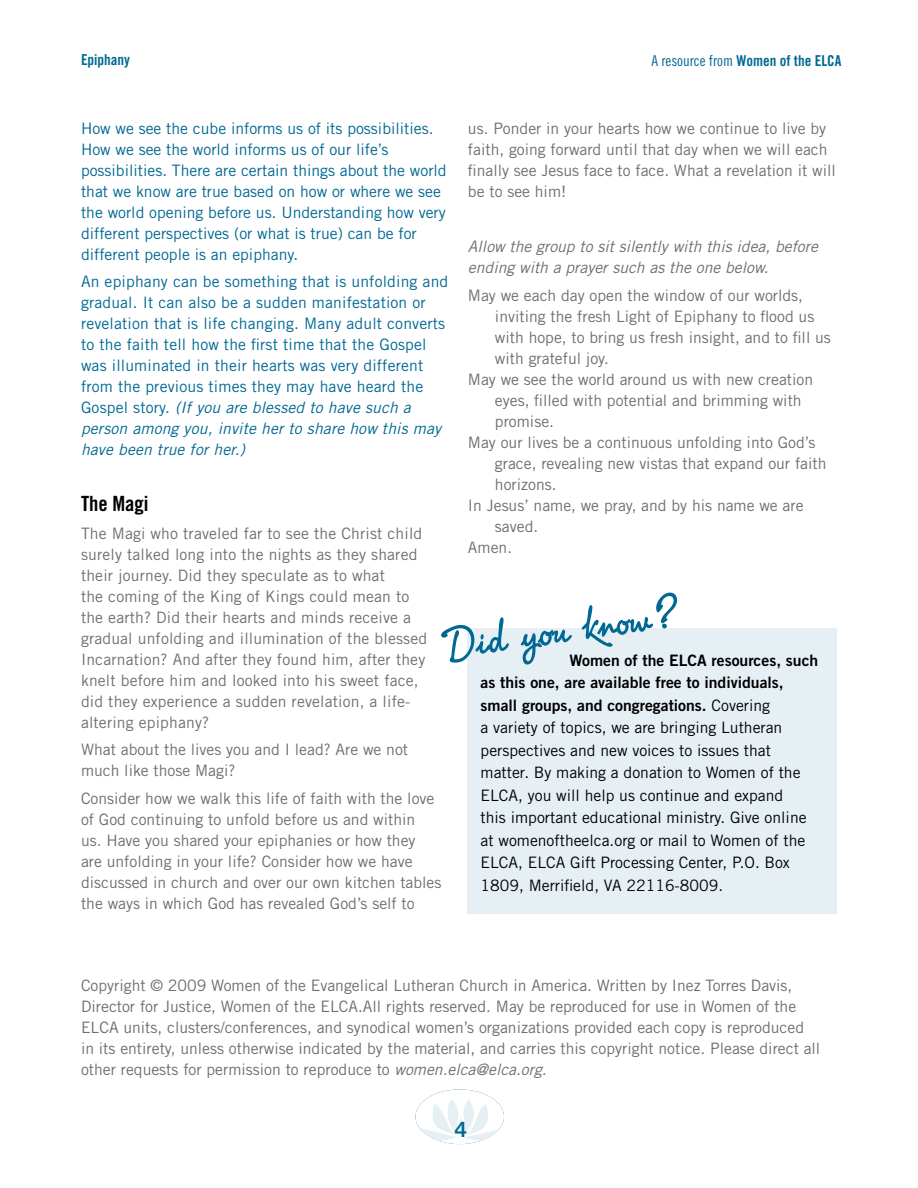
<style>
.page{position:relative;width:918px;height:1188px;background:#fff}
.page>*{position:absolute;margin:0;border:0;box-sizing:border-box;transform-origin:0 0}
.t1{font:48px "PR8 Charade";color:#006892}
.t2{font:21px "Trade Gothic Bold Cond Twenty";color:#000}
.t3{font:21px "Trade Gothic Bold Two";color:#006892}
.t4{font:15.75px/21px "Trade Gothic";color:#6d6e71}
.t5{font:15.75px/21px "Trade Gothic";color:#006892}
.t6{font:15.75px/22.5px "Trade Gothic";color:#000}
.t7{font:15.75px/22.5px "Trade Gothic Bold Two";color:#000}
.t8{font:italic 15.75px/21px "Trade Gothic";color:#6d6e71}
.t9{font:15px "Trade Gothic Bold Cond Twenty";color:#006892}
.s1{font-family:"Trade Gothic Cond Eighteen"}
.s2{font-style:italic}
.s3{font-family:"Trade Gothic"}
</style>
<div class="page">
<svg style="left:416px;top:1089px;width:88px;height:55px"></svg>
<div style="left:467px;top:628px;width:370px;height:286px;background:#e6f0f4"></div>
<p class="t9" style="left:81px;top:51px;width:51px">Epiphany</p>
<p class="t9" style="left:651px;top:51px;width:191px"><span class="s1">A resource from</span> Women of the ELCA</p>
<p class="t4" style="left:468px;top:117px;width:369px">us. Ponder in your hearts how we continue to live by faith, going forward until that day when we will each finally see Jesus face to face. What a revelation it will be to see him!</p>
<p class="t5" style="left:81px;top:117px;width:367px">How we see the cube informs us of its possibilities.<br>How we see the world informs us of our life’s possibilities. There are certain things about the world that we know are true based on how or where we see the world opening before us. Understanding how very different perspectives (or what is true) can be for different people is an epiphany.</p>
<p class="t5" style="left:81px;top:271px;width:369px">An epiphany can be something that is unfolding and gradual. It can also be a sudden manifestation or revelation that is life changing. Many adult converts to the faith tell how the first time that the Gospel was illuminated in their hearts was very different from the previous times they may have heard the Gospel story. <span class="s2">(If you are blessed to have such a person among you, invite her to share how this may have been true for her.)</span></p>
<h2 class="t2" style="left:81px;top:491px;width:69px">The Magi</h2>
<p class="t4" style="left:81px;top:522px;width:348px">The Magi who traveled far to see the Christ child surely talked long into the nights as they shared their journey. Did they speculate as to what<br>the coming of the King of Kings could mean to the earth? Did their hearts and minds receive a gradual unfolding and illumination of the blessed Incarnation? And after they found him, after they knelt before him and looked into his sweet face, did they experience a sudden revelation, a life&shy;altering epiphany?</p>
<p class="t4" style="left:81px;top:739px;width:329px">What about the lives you and I lead? Are we not much like those Magi?</p>
<p class="t4" style="left:81px;top:788px;width:362px">Consider how we walk this life of faith with the love of God continuing to unfold before us and within<br>us. Have you shared your epiphanies or how they<br>are unfolding in your life? Consider how we have discussed in church and over our own kitchen tables the ways in which God has revealed God’s self to</p>
<p class="t8" style="left:468px;top:236px;width:351px">Allow the group to sit silently with this idea, before ending with a prayer such as the one below.</p>
<p class="t4" style="left:468px;top:285px;width:337px">May we each day open the window of our worlds,</p>
<p class="t4" style="left:495px;top:306px;width:321px">inviting the fresh Light of Epiphany to flood us</p>
<p class="t4" style="left:495px;top:327px;width:337px">with hope, to bring us fresh insight, and to fill us</p>
<p class="t4" style="left:495px;top:348px;width:115px">with grateful joy.</p>
<p class="t4" style="left:468px;top:369px;width:347px">May we see the world around us with new creation</p>
<p class="t4" style="left:495px;top:390px;width:308px">eyes, filled with potential and brimming with</p>
<p class="t4" style="left:495px;top:411px;width:61px">promise.</p>
<p class="t4" style="left:468px;top:432px;width:349px">May our lives be a continuous unfolding into God’s</p>
<p class="t4" style="left:495px;top:453px;width:333px">grace, revealing new vistas that expand our faith</p>
<p class="t4" style="left:495px;top:474px;width:63px">horizons.</p>
<p class="t4" style="left:468px;top:495px;width:337px">In Jesus’ name, we pray, and by his name we are</p>
<p class="t4" style="left:495px;top:516px;width:45px">saved.</p>
<p class="t4" style="left:468px;top:537px;width:46px">Amen.</p>
<h1 class="t1" style="left:436px;top:612px;width:240px;rotate:-8deg">Did you know?</h1>
<p class="t7" style="left:481px;top:649px;width:339px;text-indent:89px">Women of the ELCA resources, such as this one, are available free to individuals, small groups, and congregations. <span class="s3">Covering</span></p>
<p class="t6" style="left:481px;top:716px;width:328px">a variety of topics, we are bringing Lutheran perspectives and new voices to issues that matter. By making a donation to Women of the ELCA, you will help us continue and expand this important educational ministry. Give online at womenoftheelca.org or mail to Women of the ELCA, ELCA Gift Processing Center, P.O. Box 1809, Merrifield, VA 22116-8009.</p>
<p class="t4" style="left:81px;top:975px;width:741px">Copyright © 2009 Women of the Evangelical Lutheran Church in America. Written by Inez Torres Davis, Director for Justice, Women of the ELCA.All rights reserved. May be reproduced for use in Women of the ELCA units, clusters/conferences, and synodical women’s organizations provided each copy is reproduced in its entirety, unless otherwise indicated by the material, and carries this copyright notice. Please direct all other requests for permission to reproduce to <span class="s2">women.elca@elca.org.</span></p>
<h2 class="t3" style="left:455px;top:1116px;width:14px">4</h2>
</div>
